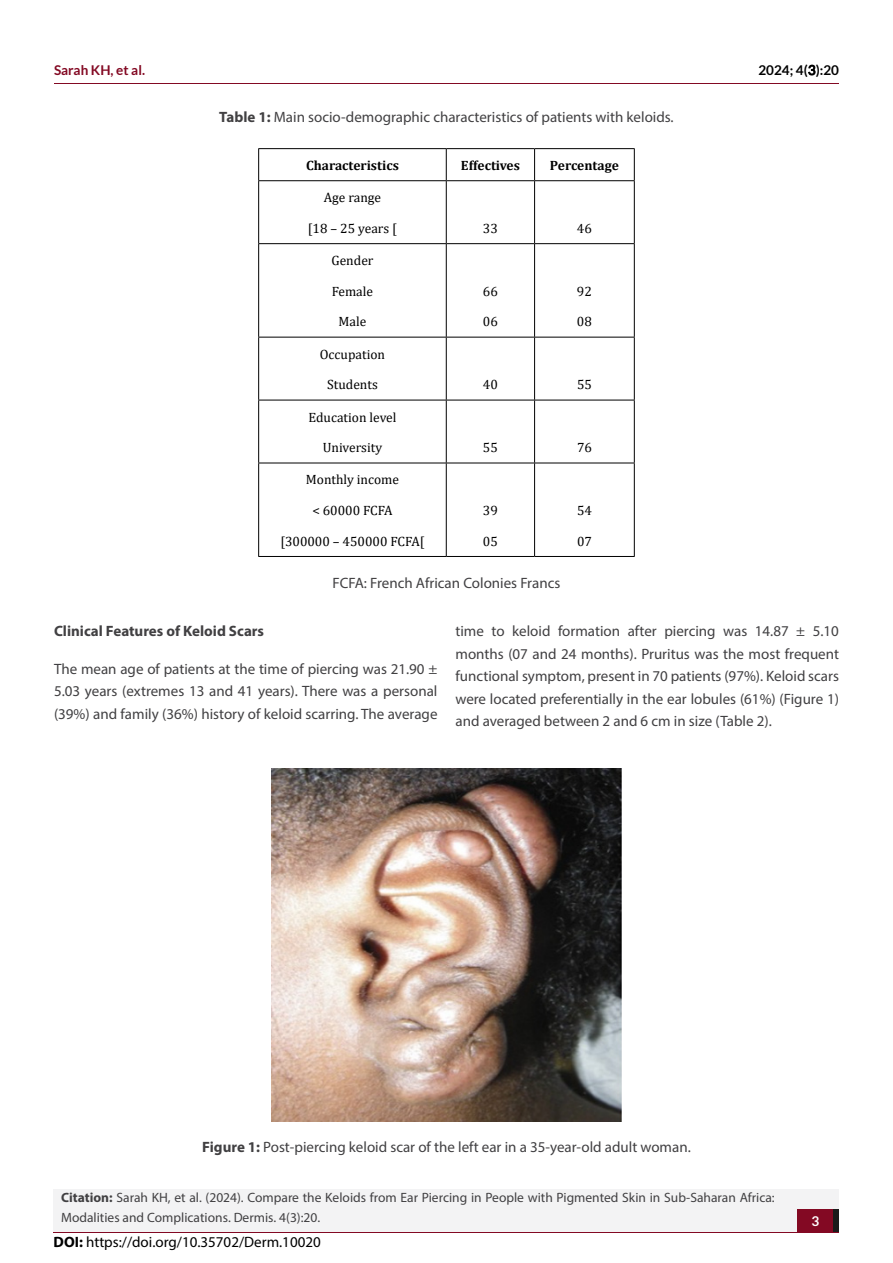
<style>
.page{position:relative;width:893px;height:1263px;background:#fff}
.page>*{position:absolute;margin:0;border:0;box-sizing:border-box;transform-origin:0 0}
.t1{font:15px/22.5px "Myriad Pro";color:#414042;text-align:justify}
.t2{font:15px "Myriad Pro";color:#000}
.t3{font:700 15px "Myriad Pro";color:#414042}
.t4{font:13.5px/19.6px "Myriad Pro";color:#414042}
.t5{font:13.5px "Cambria";color:#000}
.t6{font:700 13.5px "Cambria";color:#000}
.t7{font:700 13.5px "Lato";color:#830923}
.t8{font:700 13.5px "Lato";color:#000}
.t9{font:700 13.5px "Lato";color:#fff}
.s1{font-weight:400}
.s2{font-weight:700}
</style>
<div class="page">
<hr style="left:54px;top:84px;width:785px;height:1px;background:#830923">
<div style="left:54px;top:1211px;width:785px;height:22px;background:#f3f3f4"></div>
<div style="left:54px;top:1188px;width:785px;height:43px;background:#f3f3f4"></div>
<div style="left:798px;top:1209px;width:41px;height:22px;background:#1b1b1b"></div>
<div style="left:798px;top:1209px;width:35px;height:22px;background:#830923"></div>
<hr style="left:258px;top:148px;width:188px;height:1px;background:#000">
<hr style="left:446px;top:148px;width:89px;height:1px;background:#000">
<hr style="left:535px;top:148px;width:100px;height:1px;background:#000">
<hr style="left:258px;top:180px;width:188px;height:1px;background:#000">
<hr style="left:446px;top:180px;width:89px;height:1px;background:#000">
<hr style="left:535px;top:180px;width:100px;height:1px;background:#000">
<hr style="left:258px;top:243px;width:188px;height:1px;background:#000">
<hr style="left:446px;top:243px;width:89px;height:1px;background:#000">
<hr style="left:535px;top:243px;width:100px;height:1px;background:#000">
<hr style="left:258px;top:337px;width:188px;height:1px;background:#000">
<hr style="left:446px;top:337px;width:89px;height:1px;background:#000">
<hr style="left:535px;top:337px;width:100px;height:1px;background:#000">
<hr style="left:258px;top:400px;width:188px;height:1px;background:#000">
<hr style="left:446px;top:400px;width:89px;height:1px;background:#000">
<hr style="left:535px;top:400px;width:100px;height:1px;background:#000">
<hr style="left:258px;top:463px;width:188px;height:1px;background:#000">
<hr style="left:446px;top:463px;width:89px;height:1px;background:#000">
<hr style="left:535px;top:463px;width:100px;height:1px;background:#000">
<hr style="left:258px;top:556px;width:188px;height:1px;background:#000">
<hr style="left:446px;top:556px;width:89px;height:1px;background:#000">
<hr style="left:535px;top:556px;width:100px;height:1px;background:#000">
<hr style="left:258px;top:149px;width:1px;height:31px;background:#000">
<hr style="left:258px;top:181px;width:1px;height:62px;background:#000">
<hr style="left:258px;top:244px;width:1px;height:93px;background:#000">
<hr style="left:258px;top:337px;width:1px;height:63px;background:#000">
<hr style="left:258px;top:400px;width:1px;height:63px;background:#000">
<hr style="left:258px;top:463px;width:1px;height:93px;background:#000">
<hr style="left:446px;top:149px;width:1px;height:31px;background:#000">
<hr style="left:534px;top:149px;width:1px;height:31px;background:#000">
<hr style="left:634px;top:149px;width:1px;height:31px;background:#000">
<hr style="left:446px;top:181px;width:1px;height:62px;background:#000">
<hr style="left:534px;top:181px;width:1px;height:62px;background:#000">
<hr style="left:634px;top:181px;width:1px;height:62px;background:#000">
<hr style="left:446px;top:244px;width:1px;height:93px;background:#000">
<hr style="left:534px;top:244px;width:1px;height:93px;background:#000">
<hr style="left:634px;top:244px;width:1px;height:93px;background:#000">
<hr style="left:446px;top:337px;width:1px;height:63px;background:#000">
<hr style="left:534px;top:337px;width:1px;height:63px;background:#000">
<hr style="left:634px;top:337px;width:1px;height:63px;background:#000">
<hr style="left:446px;top:400px;width:1px;height:63px;background:#000">
<hr style="left:534px;top:400px;width:1px;height:63px;background:#000">
<hr style="left:634px;top:400px;width:1px;height:63px;background:#000">
<hr style="left:446px;top:463px;width:1px;height:93px;background:#000">
<hr style="left:534px;top:463px;width:1px;height:93px;background:#000">
<hr style="left:634px;top:463px;width:1px;height:93px;background:#000">
<img style="left:272px;top:768px;width:350px;height:353px">
<p class="t7" style="left:54px;top:62px;width:93px">Sarah KH, et al.</p>
<p class="t8" style="left:758px;top:62px;width:82px">2024; 4(<span class="s1">3</span>):20</p>
<p class="t1" style="left:219px;top:105px;width:456px"><span class="s2">Table 1:</span> Main socio-demographic characteristics of patients with keloids.</p>
<p class="t6" style="left:306px;top:156px;width:94px">Characteristics</p>
<p class="t6" style="left:461px;top:156px;width:61px">Effectives</p>
<p class="t6" style="left:550px;top:156px;width:71px">Percentage</p>
<p class="t5" style="left:324px;top:190px;width:59px">Age range</p>
<p class="t5" style="left:308px;top:220px;width:91px">[18 – 25 years [</p>
<p class="t5" style="left:483px;top:220px;width:16px">33</p>
<p class="t5" style="left:577px;top:220px;width:16px">46</p>
<p class="t5" style="left:331px;top:253px;width:44px">Gender</p>
<p class="t5" style="left:332px;top:283px;width:43px">Female</p>
<p class="t5" style="left:339px;top:314px;width:29px">Male</p>
<p class="t5" style="left:483px;top:283px;width:16px">66</p>
<p class="t5" style="left:483px;top:314px;width:16px">06</p>
<p class="t5" style="left:577px;top:283px;width:16px">92</p>
<p class="t5" style="left:577px;top:314px;width:16px">08</p>
<p class="t5" style="left:320px;top:346px;width:67px">Occupation</p>
<p class="t5" style="left:327px;top:377px;width:52px">Students</p>
<p class="t5" style="left:483px;top:377px;width:16px">40</p>
<p class="t5" style="left:577px;top:377px;width:16px">55</p>
<p class="t5" style="left:308px;top:409px;width:90px">Education level</p>
<p class="t5" style="left:323px;top:439px;width:61px">University</p>
<p class="t5" style="left:483px;top:439px;width:16px">55</p>
<p class="t5" style="left:577px;top:439px;width:16px">76</p>
<p class="t5" style="left:306px;top:472px;width:95px">Monthly income</p>
<p class="t5" style="left:312px;top:502px;width:82px">&lt; 60000 FCFA</p>
<p class="t5" style="left:280px;top:533px;width:146px">[300000 – 450000 FCFA[</p>
<p class="t5" style="left:577px;top:502px;width:16px">54</p>
<p class="t5" style="left:577px;top:533px;width:16px">07</p>
<p class="t5" style="left:483px;top:502px;width:16px">39</p>
<p class="t5" style="left:483px;top:533px;width:16px">05</p>
<p class="t1" style="left:333px;top:571px;width:229px">FCFA: French African Colonies Francs</p>
<p class="t3" style="left:54px;top:621px;width:212px">Clinical Features of Keloid Scars</p>
<p class="t1" style="left:54px;top:657px;width:385px">The mean age of patients at the time of piercing was 21.90 ± 5.03 years (extremes 13 and 41 years). There was a personal (39%) and family (36%) history of keloid scarring. The average</p>
<p class="t1" style="left:455px;top:620px;width:385px">time to keloid formation after piercing was 14.87 ± 5.10 months (07 and 24 months). Pruritus was the most frequent functional symptom, present in 70 patients (97%). Keloid scars were located preferentially in the ear lobules (61%) (Figure 1) and averaged between 2 and 6 cm in size (Table 2).</p>
<p class="t1" style="left:202px;top:1135px;width:490px"><span class="s2">Figure 1:</span> Post-piercing keloid scar of the left ear in a 35-year-old adult woman.</p>
<p class="t4" style="left:61px;top:1187px;width:715px"><span class="s2">Citation:</span> Sarah KH, et al. (2024). Compare the Keloids from Ear Piercing in People with Pigmented Skin in Sub-Saharan Africa:<br>Modalities and Complications. Dermis. 4(3):20.</p>
<p class="t2" style="left:54px;top:1233px;width:269px"><span class="s2">DOI:</span> https://doi.org/10.35702/Derm.10020</p>
<p class="t9" style="left:811px;top:1213px;width:9px">3</p>
</div>
